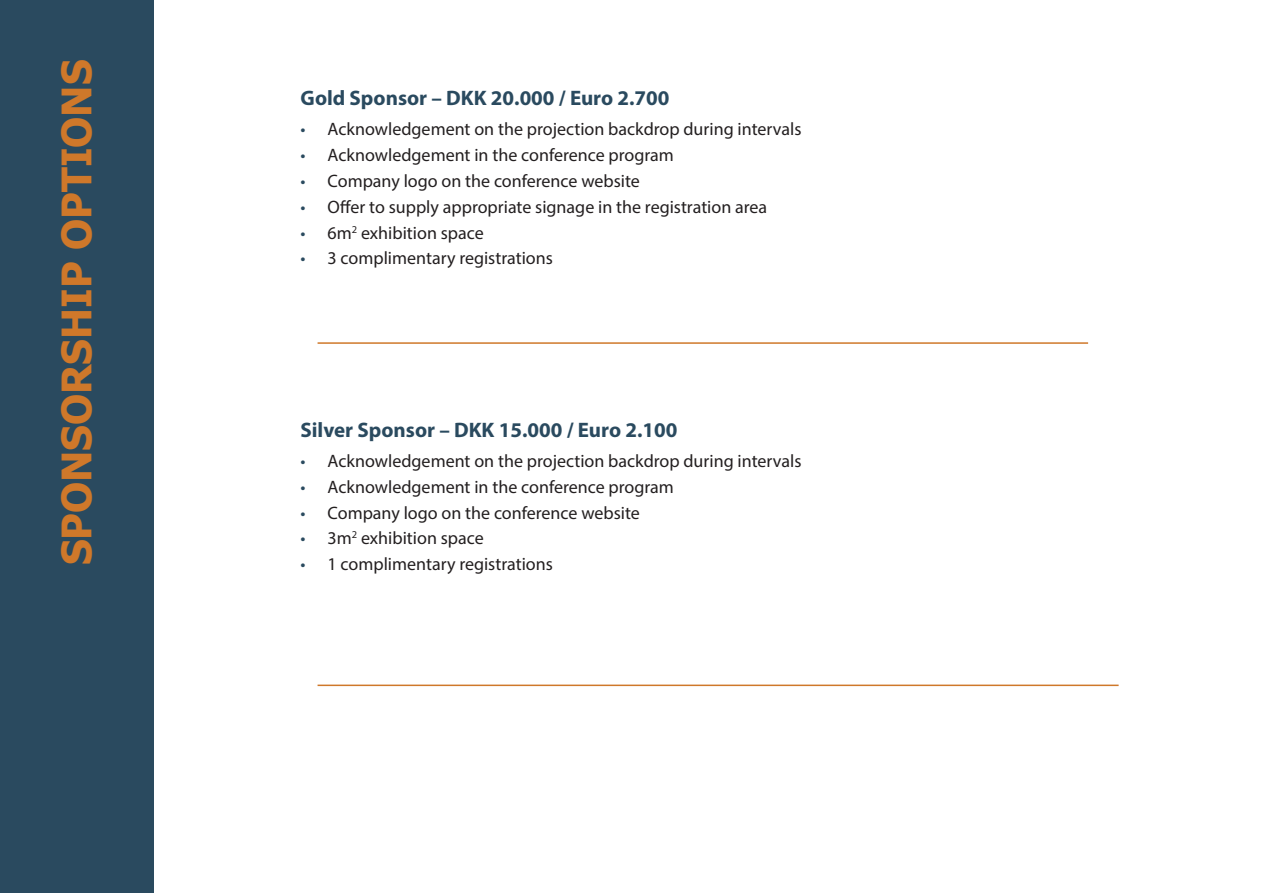
<style>
.page{position:relative;width:1263px;height:893px;background:#fff}
.page>*{position:absolute;margin:0;border:0;box-sizing:border-box;transform-origin:0 0}
.t1{font:700 40.5px "Tahoma";color:#cf782a}
.t2{font:700 21px "Myriad Pro";color:#2a4a5f}
.t3{font:18px "Myriad Pro";color:#231f20}
.s1{color:#2a4a5f}
</style>
<div class="page">
<hr style="left:318px;top:342px;width:770px;height:2px;background:#cf782a">
<hr style="left:318px;top:685px;width:800px;height:1px;background:#cf782a">
<div style="left:0;top:0;width:153px;height:893px;background:#2a4a5f"></div>
<p class="t1" style="left:48px;top:565px;width:507px;rotate:-90deg">SPONSORSHIP OPTIONS</p>
<p class="t2" style="left:301px;top:84px;width:370px">Gold Sponsor – DKK 20.000 / Euro 2.700</p>
<p class="t3" style="left:301px;top:118px;width:502px"><span class="s1">•</span> Acknowledgement on the projection backdrop during intervals</p>
<p class="t3" style="left:301px;top:144px;width:375px"><span class="s1">•</span> Acknowledgement in the conference program</p>
<p class="t3" style="left:301px;top:170px;width:341px"><span class="s1">•</span> Company logo on the conference website</p>
<p class="t3" style="left:301px;top:196px;width:468px"><span class="s1">•</span> Offer to supply appropriate signage in the registration area</p>
<p class="t3" style="left:301px;top:221px;width:185px"><span class="s1">•</span> 6m<sup>2</sup> exhibition space</p>
<p class="t3" style="left:301px;top:247px;width:254px"><span class="s1">•</span> 3 complimentary registrations</p>
<p class="t2" style="left:301px;top:416px;width:378px">Silver Sponsor – DKK 15.000 / Euro 2.100</p>
<p class="t3" style="left:301px;top:450px;width:502px"><span class="s1">•</span> Acknowledgement on the projection backdrop during intervals</p>
<p class="t3" style="left:301px;top:476px;width:375px"><span class="s1">•</span> Acknowledgement in the conference program</p>
<p class="t3" style="left:301px;top:501px;width:341px"><span class="s1">•</span> Company logo on the conference website</p>
<p class="t3" style="left:301px;top:527px;width:185px"><span class="s1">•</span> 3m<sup>2</sup> exhibition space</p>
<p class="t3" style="left:301px;top:553px;width:254px"><span class="s1">•</span> 1 complimentary registrations</p>
</div>
